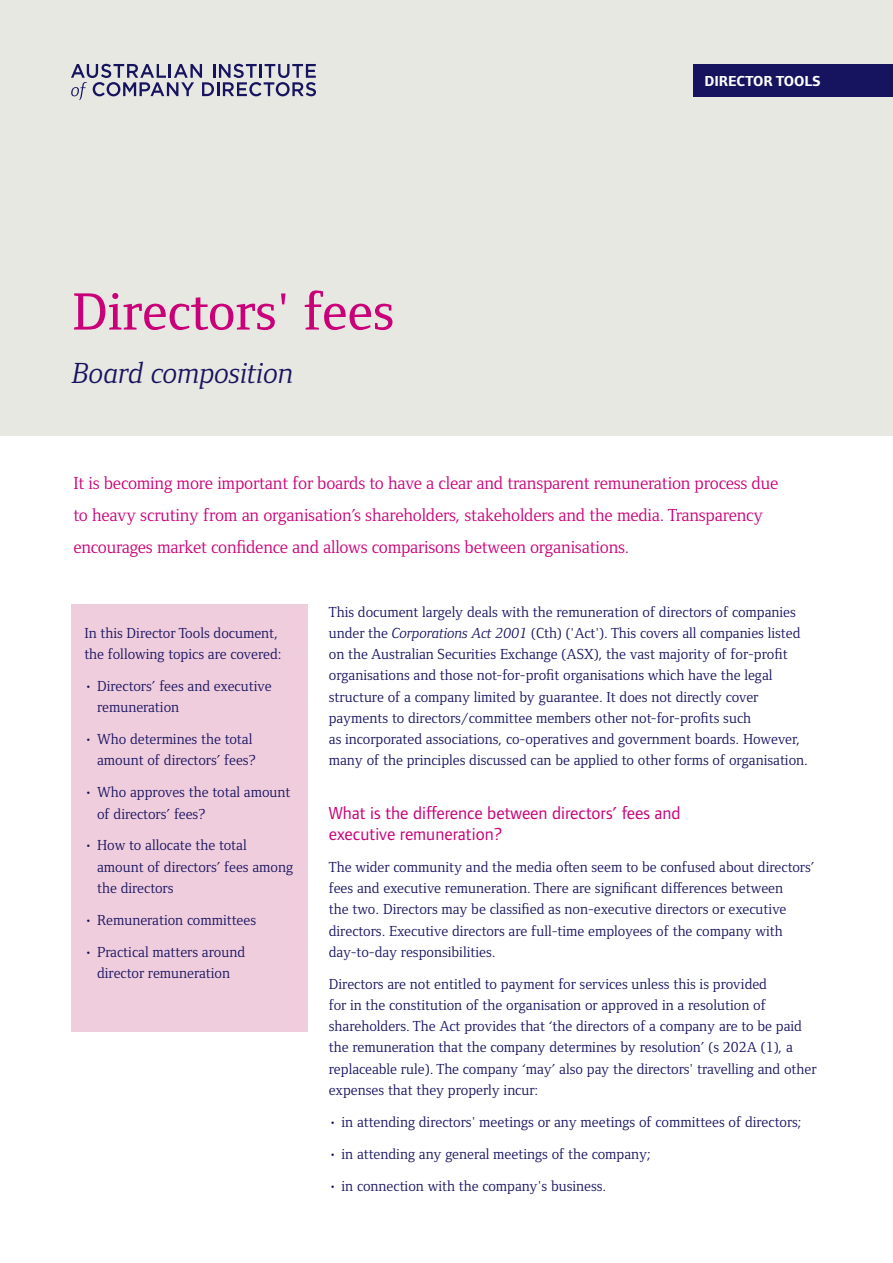
<style>
.page{position:relative;width:893px;height:1263px;background:#fff}
.page>*{position:absolute;margin:0;border:0;box-sizing:border-box;transform-origin:0 0}
.t1{font:500 54px "Foundry Form Serif";color:#c90078}
.t2{font:italic 30px "Foundry Form Serif";color:#16135f}
.t3{font:18px/32px "Foundry Form Serif";letter-spacing:-.01em;color:#c90078}
.t4{font:18px/21.3px "Foundry Form Sans";color:#c90078}
.t5{font:15px/21.3px "Foundry Form Serif";color:#16135f}
.t6{font:700 15px "Foundry Form Sans";color:#fff}
.s1{font-style:italic}
</style>
<div class="page">
<div style="left:0;top:0;width:893px;height:436px;background:#e8e8e2"></div>
<svg style="left:71px;top:64px;width:245px;height:36px"></svg>
<div style="left:693px;top:64px;width:200px;height:33px;background:#16135f"></div>
<div style="left:72px;top:604px;width:236px;height:427px;background:#f0cddd"></div>
<h1 class="t1" style="left:72px;top:281px;width:323px">Directors' fees</h1>
<h2 class="t2" style="left:72px;top:356px;width:223px">Board composition</h2>
<p class="t6" style="left:704px;top:72px;width:118px">DIRECTOR TOOLS</p>
<p class="t3" style="left:73px;top:467px;width:706px">It is becoming more important for boards to have a clear and transparent remuneration process due to heavy scrutiny from an organisation’s shareholders, stakeholders and the media. Transparency encourages market confidence and allows comparisons between organisations.</p>
<p class="t5" style="left:84px;top:622px;width:199px">In this Director Tools document, the following topics are covered:</p>
<p class="t5" style="left:97px;top:675px;width:176px;text-indent:-13px">• Directors’ fees and executive remuneration</p>
<p class="t5" style="left:84px;top:728px;width:173px;text-align:right">• Who determines the total amount of directors’ fees?</p>
<p class="t5" style="left:97px;top:782px;width:195px;text-indent:-13px">• Who approves the total amount of directors’ fees?</p>
<p class="t5" style="left:97px;top:835px;width:198px;text-indent:-13px">• How to allocate the total amount of directors’ fees among the directors</p>
<p class="t5" style="left:84px;top:909px;width:173px">• Remuneration committees</p>
<p class="t5" style="left:84px;top:941px;width:162px;text-align:center">• Practical matters around director remuneration</p>
<p class="t5" style="left:329px;top:601px;width:481px">This document largely deals with the remuneration of directors of companies under the <span class="s1">Corporations Act 2001</span> (Cth) ('Act'). This covers all companies listed on the Australian Securities Exchange (ASX), the vast majority of for-profit organisations and those not-for-profit organisations which have the legal structure of a company limited by guarantee. It does not directly cover payments to directors/committee members other not-for-profits such<br>as incorporated associations, co-operatives and government boards. However, many of the principles discussed can be applied to other forms of organisation.</p>
<p class="t4" style="left:329px;top:802px;width:353px">What is the difference between directors’ fees and executive remuneration?</p>
<p class="t5" style="left:329px;top:856px;width:487px">The wider community and the media often seem to be confused about directors’ fees and executive remuneration. There are significant differences between<br>the two. Directors may be classified as non-executive directors or executive directors. Executive directors are full-time employees of the company with day-to-day responsibilities.</p>
<p class="t5" style="left:329px;top:973px;width:489px">Directors are not entitled to payment for services unless this is provided<br>for in the constitution of the organisation or approved in a resolution of shareholders. The Act provides that ‘the directors of a company are to be paid the remuneration that the company determines by resolution’ (s 202A (1), a replaceable rule). The company ‘may’ also pay the directors' travelling and other expenses that they properly incur:</p>
<p class="t5" style="left:329px;top:1111px;width:474px">• in attending directors' meetings or any meetings of committees of directors;</p>
<p class="t5" style="left:329px;top:1143px;width:324px">• in attending any general meetings of the company;</p>
<p class="t5" style="left:329px;top:1175px;width:279px">• in connection with the company's business.</p>
</div>
